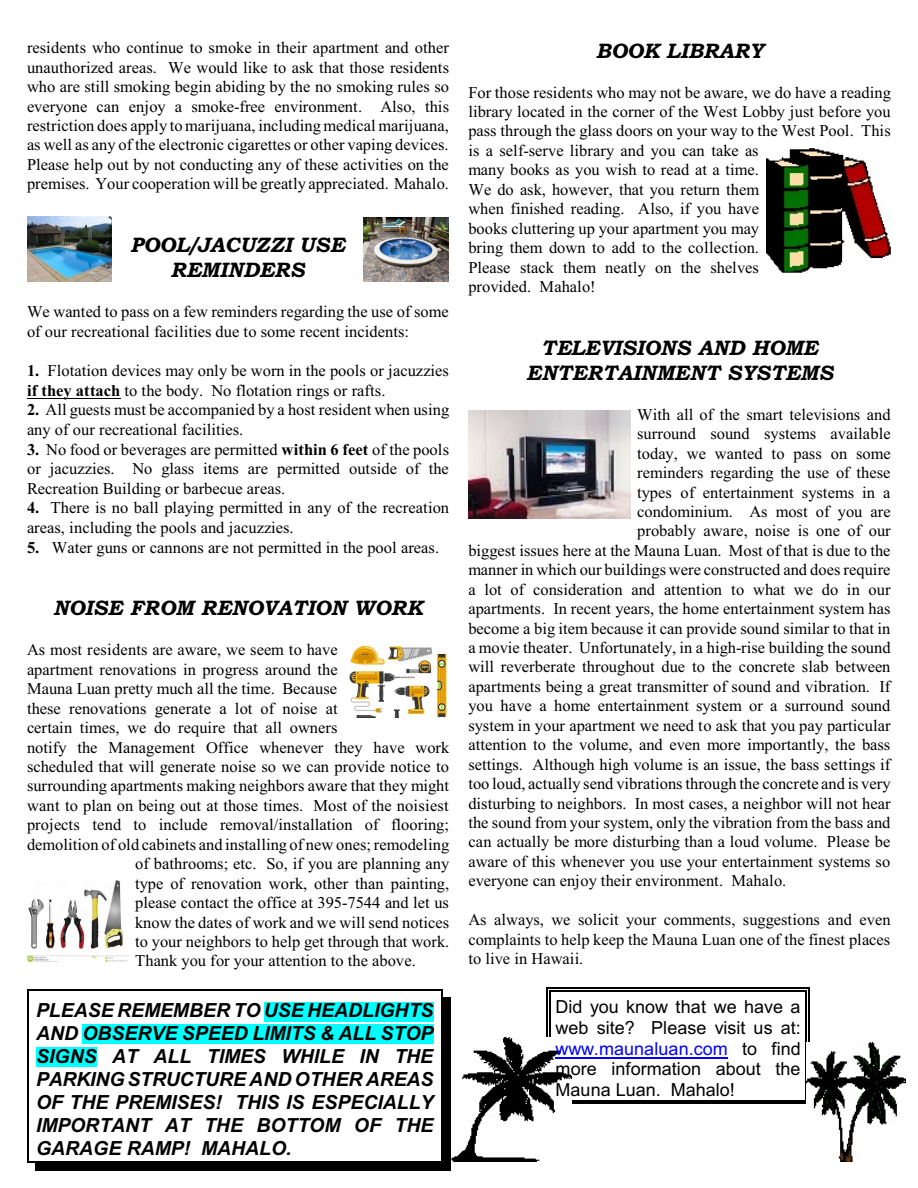
<style>
.page{position:relative;width:918px;height:1188px;background:#fff}
.page>*{position:absolute;margin:0;border:0;box-sizing:border-box;transform-origin:0 0}
.t1{font:italic 21px/25px "Bookman Old Style";letter-spacing:.005em;color:#000;text-align:center}
.t2{font:italic 700 19.5px/22.8px "Arial";color:#000;text-align:justify}
.t3{font:18px/20.7px "Arial";color:#000;text-align:justify}
.t4{font:16.5px/19.5px "Times New Roman";color:#000}
.s1{font-weight:700}
.s2{color:#00f}
</style>
<div class="page">
<hr style="left:27px;top:990px;width:1px;height:173px;background:#000">
<hr style="left:441px;top:990px;width:1px;height:173px;background:#000">
<hr style="left:27px;top:990px;width:415px;height:1px;background:#000">
<hr style="left:27px;top:1162px;width:415px;height:1px;background:#000">
<div style="left:443px;top:998px;width:8px;height:173px;background:#000"></div>
<div style="left:35px;top:1163px;width:415px;height:8px;background:#000"></div>
<hr style="left:550px;top:990px;width:1px;height:111px;background:#000">
<hr style="left:806px;top:990px;width:1px;height:111px;background:#000">
<hr style="left:550px;top:990px;width:257px;height:2px;background:#000">
<hr style="left:550px;top:1100px;width:257px;height:1px;background:#000">
<hr style="left:547px;top:987px;width:1px;height:117px;background:#000">
<hr style="left:809px;top:987px;width:1px;height:117px;background:#000">
<hr style="left:547px;top:987px;width:263px;height:2px;background:#000">
<hr style="left:547px;top:1103px;width:263px;height:1px;background:#000">
<img style="left:27px;top:216px;width:85px;height:65px">
<img style="left:363px;top:217px;width:86px;height:64px">
<img style="left:349px;top:645px;width:99px;height:72px">
<img style="left:26px;top:880px;width:103px;height:82px">
<img style="left:468px;top:411px;width:162px;height:107px">
<img style="left:451px;top:1038px;width:121px;height:124px">
<img style="left:766px;top:148px;width:125px;height:125px">
<img style="left:806px;top:1042px;width:99px;height:119px">
<hr style="left:27px;top:398px;width:93px;height:1px;background:#000">
<div style="left:264px;top:1002px;width:170px;height:19px;background:#0ff"></div>
<div style="left:82px;top:1025px;width:95px;height:19px;background:#0ff"></div>
<div style="left:177px;top:1025px;width:139px;height:19px;background:#0ff"></div>
<div style="left:316px;top:1025px;width:118px;height:19px;background:#0ff"></div>
<div style="left:36px;top:1048px;width:13px;height:19px;background:#0ff"></div>
<div style="left:49px;top:1048px;width:48px;height:19px;background:#0ff"></div>
<hr style="left:556px;top:1057px;width:172px;height:1px;background:#00f">
<p class="t4" style="left:27px;top:40px;width:424px;text-align:justify">residents who continue to smoke in their apartment and other unauthorized areas. We would like to ask that those residents who are still smoking begin abiding by the no smoking rules so everyone can enjoy a smoke-free environment. Also, this restriction does apply to marijuana, includingmedical marijuana, as well as any of the electronic cigarettes or other vaping devices.<br>Please help out by not conducting any of these activities on the premises. Your cooperation will be greatly appreciated. Mahalo.</p>
<p class="t1" style="left:130px;top:234px;width:216px">POOL/JACUZZI USE<br>REMINDERS</p>
<p class="t4" style="left:27px;top:303px;width:423px">We wanted to pass on a few reminders regarding the use of some of our recreational facilities due to some recent incidents:</p>
<p class="t4" style="left:27px;top:362px;width:423px"><span class="s1">1.</span> Flotation devices may only be worn in the pools or jacuzzies <span class="s1">if they attach</span> to the body. No flotation rings or rafts.</p>
<p class="t4" style="left:27px;top:402px;width:424px"><span class="s1">2.</span> All guests must be accompanied by a host resident when using any of our recreational facilities.</p>
<p class="t4" style="left:27px;top:441px;width:424px;text-align:justify"><span class="s1">3.</span> No food or beverages are permitted <span class="s1">within 6 feet</span> of the pools or jacuzzies. No glass items are permitted outside of the Recreation Building or barbecue areas.</p>
<p class="t4" style="left:27px;top:500px;width:424px"><span class="s1">4.</span> There is no ball playing permitted in any of the recreation areas, including the pools and jacuzzies.</p>
<p class="t4" style="left:27px;top:539px;width:414px"><span class="s1">5.</span> Water guns or cannons are not permitted in the pool areas.</p>
<p class="t1" style="left:53px;top:598px;width:371px">NOISE FROM RENOVATION WORK</p>
<p class="t4" style="left:27px;top:642px;width:312px">As most residents are aware, we seem to have</p>
<p class="t4" style="left:27px;top:661px;width:312px">apartment renovations in progress around the</p>
<p class="t4" style="left:27px;top:681px;width:312px">Mauna Luan pretty much all the time. Because</p>
<p class="t4" style="left:27px;top:700px;width:312px">these renovations generate a lot of noise at</p>
<p class="t4" style="left:27px;top:719px;width:312px">certain times, we do require that all owners</p>
<p class="t4" style="left:27px;top:739px;width:424px">notify the Management Office whenever they have work</p>
<p class="t4" style="left:27px;top:758px;width:424px">scheduled that will generate noise so we can provide notice to</p>
<p class="t4" style="left:27px;top:778px;width:424px">surrounding apartments making neighbors aware that they might</p>
<p class="t4" style="left:27px;top:797px;width:423px">want to plan on being out at those times. Most of the noisiest</p>
<p class="t4" style="left:27px;top:817px;width:423px">projects tend to include removal/installation of flooring;</p>
<p class="t4" style="left:27px;top:836px;width:424px">demolition of old cabinets and installing of new ones; remodeling</p>
<p class="t4" style="left:135px;top:856px;width:316px">of bathrooms; etc. So, if you are planning any</p>
<p class="t4" style="left:135px;top:875px;width:316px">type of renovation work, other than painting,</p>
<p class="t4" style="left:135px;top:894px;width:315px">please contact the office at 395-7544 and let us</p>
<p class="t4" style="left:135px;top:914px;width:316px">know the dates of work and we will send notices</p>
<p class="t4" style="left:135px;top:933px;width:316px">to your neighbors to help get through that work.</p>
<p class="t4" style="left:135px;top:953px;width:282px">Thank you for your attention to the above.</p>
<p class="t2" style="left:36px;top:1001px;width:399px">PLEASE REMEMBER TO USE HEADLIGHTS AND OBSERVE SPEED LIMITS &amp; ALL STOP SIGNS AT ALL TIMES WHILE IN THE PARKING STRUCTURE AND OTHER AREAS OF THE PREMISES! THIS IS ESPECIALLY IMPORTANT AT THE BOTTOM OF THE GARAGE RAMP! MAHALO.</p>
<p class="t1" style="left:596px;top:40px;width:169px">BOOK LIBRARY</p>
<p class="t4" style="left:468px;top:84px;width:424px">For those residents who may not be aware, we do have a reading library located in the corner of the West Lobby just before you pass through the glass doors on your way to the West Pool. This is a self-serve library and you can take as<br>many books as you wish to read at a time.<br>We do ask, however, that you return them<br>when finished reading. Also, if you have<br>books cluttering up your apartment you may<br>bring them down to add to the collection.<br>Please stack them neatly on the shelves<br>provided. Mahalo!</p>
<p class="t1" style="left:526px;top:337px;width:308px">TELEVISIONS AND HOME<br>ENTERTAINMENT SYSTEMS</p>
<p class="t4" style="left:637px;top:406px;width:255px">With all of the smart televisions and</p>
<p class="t4" style="left:637px;top:426px;width:255px">surround sound systems available</p>
<p class="t4" style="left:637px;top:445px;width:255px">today, we wanted to pass on some</p>
<p class="t4" style="left:637px;top:464px;width:255px">reminders regarding the use of these</p>
<p class="t4" style="left:637px;top:484px;width:255px">types of entertainment systems in a</p>
<p class="t4" style="left:637px;top:503px;width:255px">condominium. As most of you are</p>
<p class="t4" style="left:637px;top:523px;width:255px">probably aware, noise is one of our</p>
<p class="t4" style="left:468px;top:542px;width:424px">biggest issues here at the Mauna Luan. Most of that is due to the</p>
<p class="t4" style="left:468px;top:562px;width:424px">manner in which our buildings were constructed and does require</p>
<p class="t4" style="left:468px;top:581px;width:424px">a lot of consideration and attention to what we do in our</p>
<p class="t4" style="left:468px;top:600px;width:424px">apartments. In recent years, the home entertainment system has</p>
<p class="t4" style="left:468px;top:620px;width:423px">become a big item because it can provide sound similar to that in</p>
<p class="t4" style="left:468px;top:639px;width:424px">a movie theater. Unfortunately, in a high-rise building the sound</p>
<p class="t4" style="left:468px;top:659px;width:424px">will reverberate throughout due to the concrete slab between</p>
<p class="t4" style="left:468px;top:678px;width:423px">apartments being a great transmitter of sound and vibration. If</p>
<p class="t4" style="left:468px;top:698px;width:424px">you have a home entertainment system or a surround sound</p>
<p class="t4" style="left:468px;top:717px;width:424px">system in your apartment we need to ask that you pay particular</p>
<p class="t4" style="left:468px;top:737px;width:424px">attention to the volume, and even more importantly, the bass</p>
<p class="t4" style="left:468px;top:756px;width:424px">settings. Although high volume is an issue, the bass settings if</p>
<p class="t4" style="left:468px;top:775px;width:424px">too loud, actually send vibrations through the concrete and is very</p>
<p class="t4" style="left:468px;top:795px;width:424px">disturbing to neighbors. In most cases, a neighbor will not hear</p>
<p class="t4" style="left:468px;top:814px;width:424px">the sound from your system, only the vibration from the bass and</p>
<p class="t4" style="left:468px;top:834px;width:424px">can actually be more disturbing than a loud volume. Please be</p>
<p class="t4" style="left:468px;top:853px;width:423px">aware of this whenever you use your entertainment systems so</p>
<p class="t4" style="left:468px;top:873px;width:319px">everyone can enjoy their environment. Mahalo.</p>
<p class="t4" style="left:468px;top:912px;width:424px;text-align:justify">As always, we solicit your comments, suggestions and even complaints to help keep the Mauna Luan one of the finest places to live in Hawaii.</p>
<p class="t3" style="left:556px;top:998px;width:247px">Did you know that we have a web site? Please visit us at: <span class="s2">www.maunaluan.com</span> to find more information about the Mauna Luan. Mahalo!</p>
</div>
